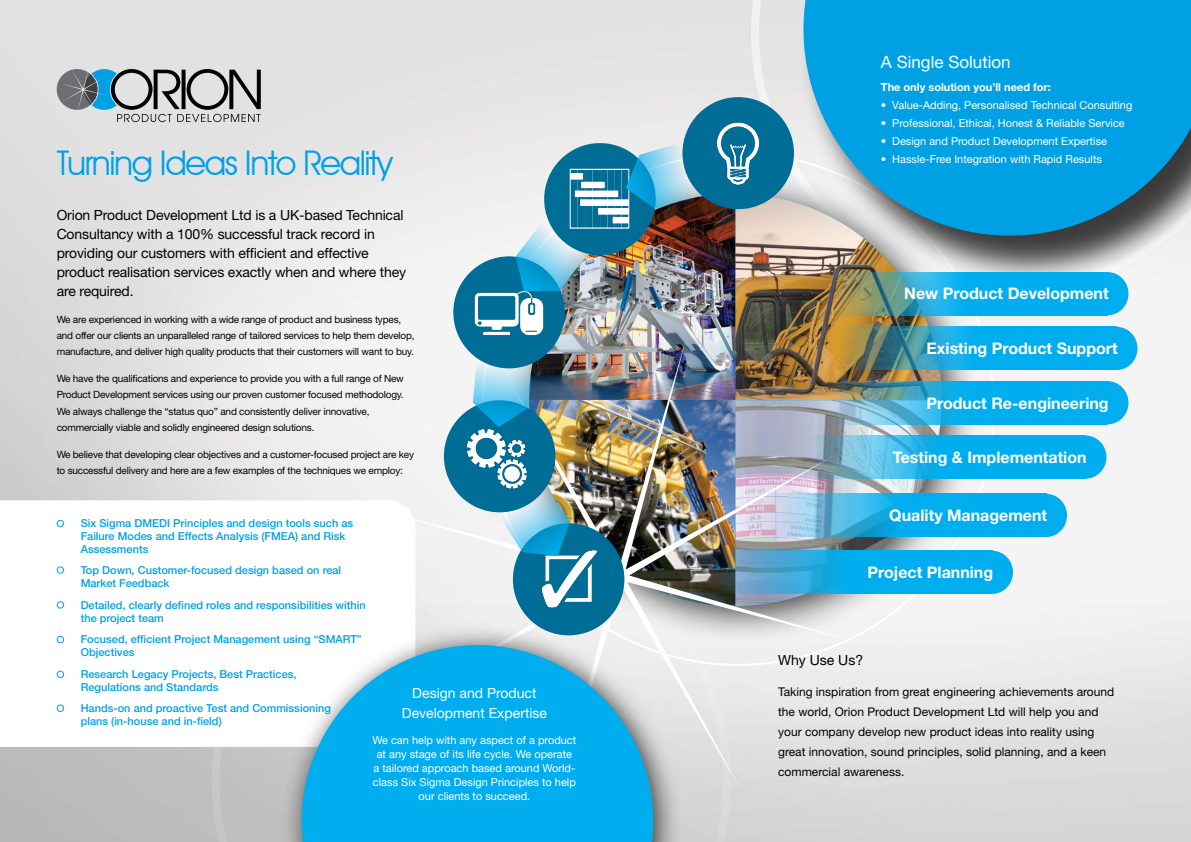
<style>
.page{position:relative;width:1191px;height:842px;background:#fff}
.page>*{position:absolute;margin:0;border:0;box-sizing:border-box;transform-origin:0 0}
.t1{font:34px "Avant Garde IT Cby BT";letter-spacing:-.04em;color:#00a1e4}
.t2{font:17px "Helvetica Neue LT Std";color:#fff}
.t3{font:700 16px "Helvetica Neue LT Std";color:#fff}
.t4{font:14px/19px "Helvetica Neue LT Std";letter-spacing:-.01em;color:#000}
.t5{font:14px/20px "Helvetica Neue LT Std";color:#fff;text-align:center}
.t6{font:12px/20px "Helvetica Neue LT Std";color:#000}
.t7{font:500 11px/13px "Helvetica Neue LT Std";color:#00a1e4}
.t8{font:11px/14px "Helvetica Neue LT Std";color:#fff;text-align:center}
.t9{font:700 11px "Helvetica Neue LT Std";color:#fff}
.t10{font:10px/16px "Helvetica Neue LT Std";letter-spacing:-.02em;color:#000}
</style>
<div class="page">
<img style="left:0;top:0;width:1191px;height:842px">
<svg style="left:0;top:500px;width:187px;height:247px"></svg>
<div style="left:453px;top:125px;width:570px;height:569px;background:#eee"></div>
<svg style="left:726px;top:0;width:465px;height:317px"></svg>
<svg style="left:187px;top:497px;width:569px;height:345px"></svg>
<div style="left:796px;top:0;width:395px;height:286px;background:#000;opacity:.75"></div>
<svg style="left:780px;top:0;width:411px;height:259px;background:#1da0d7"></svg>
<div style="left:502px;top:167px;width:475px;height:475px;background:#000;opacity:.75"></div>
<img style="left:529px;top:194px;width:412px;height:412px">
<div style="left:57px;top:69px;width:40px;height:41px;background:#6d6e71;border-radius:50%"></div>
<svg style="left:60px;top:66px;width:201px;height:56px;background:#9aa4a8"></svg>
<img style="left:385px;top:341px;width:470px;height:471px">
<div style="left:279px;top:622px;width:401px;height:220px;background:#000;opacity:.75"></div>
<svg style="left:282px;top:625px;width:391px;height:217px;background:#4bbeea"></svg>
<img style="left:831px;top:272px;width:272px;height:43px">
<div style="left:1087px;top:272px;width:41px;height:43px;background:#00aeef;border-radius:50%"></div>
<svg style="left:840px;top:327px;width:272px;height:43px;background:#269fc2"></svg>
<div style="left:1096px;top:327px;width:41px;height:43px;background:#00aeef;border-radius:50%"></div>
<img style="left:831px;top:381px;width:272px;height:43px">
<div style="left:1087px;top:381px;width:41px;height:43px;background:#00aeef;border-radius:50%"></div>
<svg style="left:809px;top:435px;width:272px;height:44px;background:#2eb1e2"></svg>
<div style="left:1065px;top:435px;width:41px;height:44px;background:#00aeef;border-radius:50%"></div>
<svg style="left:770px;top:494px;width:271px;height:43px;background:#33b4e7"></svg>
<div style="left:1025px;top:494px;width:42px;height:43px;background:#00aeef;border-radius:50%"></div>
<div style="left:57px;top:520px;width:7px;height:7px;border:1px solid #00a1e4;border-radius:50%"></div>
<div style="left:57px;top:566px;width:7px;height:8px;border:1px solid #00a1e4;border-radius:50%"></div>
<div style="left:57px;top:601px;width:7px;height:8px;border:1px solid #00a1e4;border-radius:50%"></div>
<div style="left:57px;top:636px;width:7px;height:7px;border:1px solid #00a1e4;border-radius:50%"></div>
<div style="left:57px;top:671px;width:7px;height:7px;border:1px solid #00a1e4;border-radius:50%"></div>
<div style="left:57px;top:704px;width:7px;height:8px;border:1px solid #00a1e4;border-radius:50%"></div>
<div style="left:682px;top:97px;width:112px;height:112px;background:#006d97;border-radius:50%"></div>
<img style="left:717px;top:122px;width:43px;height:63px">
<div style="left:453px;top:256px;width:112px;height:112px;background:#006d97;border-radius:50%"></div>
<img style="left:466px;top:270px;width:86px;height:86px">
<div style="left:444px;top:400px;width:111px;height:112px;background:#006d97;border-radius:50%"></div>
<img style="left:460px;top:429px;width:67px;height:71px">
<div style="left:544px;top:143px;width:111px;height:112px;background:#006d97;border-radius:50%"></div>
<img style="left:569px;top:168px;width:61px;height:61px">
<div style="left:513px;top:523px;width:111px;height:112px;background:#006d97;border-radius:50%"></div>
<img style="left:541px;top:550px;width:57px;height:58px">
<svg style="left:626px;top:143px;width:68px;height:66px"></svg>
<svg style="left:515px;top:224px;width:70px;height:67px"></svg>
<svg style="left:473px;top:361px;width:59px;height:66px"></svg>
<img style="left:500px;top:487px;width:70px;height:69px">
<svg style="left:716px;top:551px;width:271px;height:43px;background:#1fa2d6"></svg>
<div style="left:971px;top:551px;width:42px;height:43px;background:#00aeef;border-radius:50%"></div>
<h1 class="t1" style="left:57px;top:142px;width:338px">Turning Ideas Into Reality</h1>
<h3 class="t4" style="left:57px;top:205px;width:351px">Orion Product Development Ltd is a UK-based Technical Consultancy with a 100% successful track record in providing our customers with efficient and effective product realisation services exactly when and where they are required.</h3>
<p class="t10" style="left:57px;top:311px;width:359px">We are experienced in working with a wide range of product and business types, and offer our clients an unparalleled range of tailored services to help them develop, manufacture, and deliver high quality products that their customers will want to buy.</p>
<p class="t10" style="left:57px;top:371px;width:348px">We have the qualifications and experience to provide you with a full range of New Product Development services using our proven customer focused methodology.<br>We always challenge the “status quo” and consistently deliver innovative, commercially viable and solidly engineered design solutions.</p>
<p class="t10" style="left:57px;top:446px;width:359px">We believe that developing clear objectives and a customer-focused project are key to successful delivery and here are a few examples of the techniques we employ:</p>
<p class="t7" style="left:81px;top:516px;width:274px">Six Sigma DMEDI Principles and design tools such as<br>Failure Modes and Effects Analysis (FMEA) and Risk<br>Assessments</p>
<p class="t7" style="left:81px;top:564px;width:262px">Top Down, Customer-focused design based on real<br>Market Feedback</p>
<p class="t7" style="left:81px;top:598px;width:286px">Detailed, clearly defined roles and responsibilities within the project team</p>
<p class="t7" style="left:81px;top:633px;width:283px">Focused, efficient Project Management using “SMART”<br>Objectives</p>
<p class="t7" style="left:81px;top:667px;width:217px">Research Legacy Projects, Best Practices,<br>Regulations and Standards</p>
<p class="t7" style="left:81px;top:702px;width:252px">Hands-on and proactive Test and Commissioning plans (in-house and in-field)</p>
<h3 class="t5" style="left:402px;top:683px;width:147px">Design and Product<br>Development Expertise</h3>
<p class="t8" style="left:372px;top:733px;width:205px">We can help with any aspect of a product at any stage of its life cycle. We operate a tailored approach based around World&shy;class Six Sigma Design Principles to help our clients to succeed.</p>
<h2 class="t2" style="left:881px;top:52px;width:131px">A Single Solution</h2>
<p class="t9" style="left:881px;top:80px;width:171px">The only solution you’ll need for:</p>
<p class="t8" style="left:881px;top:98px;width:253px">• Value-Adding, Personalised Technical Consulting</p>
<p class="t8" style="left:881px;top:116px;width:245px">• Professional, Ethical, Honest &amp; Reliable Service</p>
<p class="t8" style="left:881px;top:134px;width:228px">• Design and Product Development Expertise</p>
<p class="t8" style="left:881px;top:152px;width:222px">• Hassle-Free Integration with Rapid Results</p>
<h3 class="t3" style="left:904px;top:284px;width:206px">New Product Development</h3>
<h3 class="t3" style="left:926px;top:339px;width:193px">Existing Product Support</h3>
<h3 class="t3" style="left:926px;top:393px;width:184px">Product Re-engineering</h3>
<h3 class="t3" style="left:892px;top:447px;width:195px">Testing &amp; Implementation</h3>
<h3 class="t3" style="left:889px;top:506px;width:159px">Quality Management</h3>
<h3 class="t3" style="left:867px;top:562px;width:127px">Project Planning</h3>
<h3 class="t4" style="left:778px;top:650px;width:87px">Why Use Us?</h3>
<p class="t6" style="left:778px;top:682px;width:338px">Taking inspiration from great engineering achievements around the world, Orion Product Development Ltd will help you and your company develop new product ideas into reality using great innovation, sound principles, solid planning, and a keen commercial awareness.</p>
</div>
